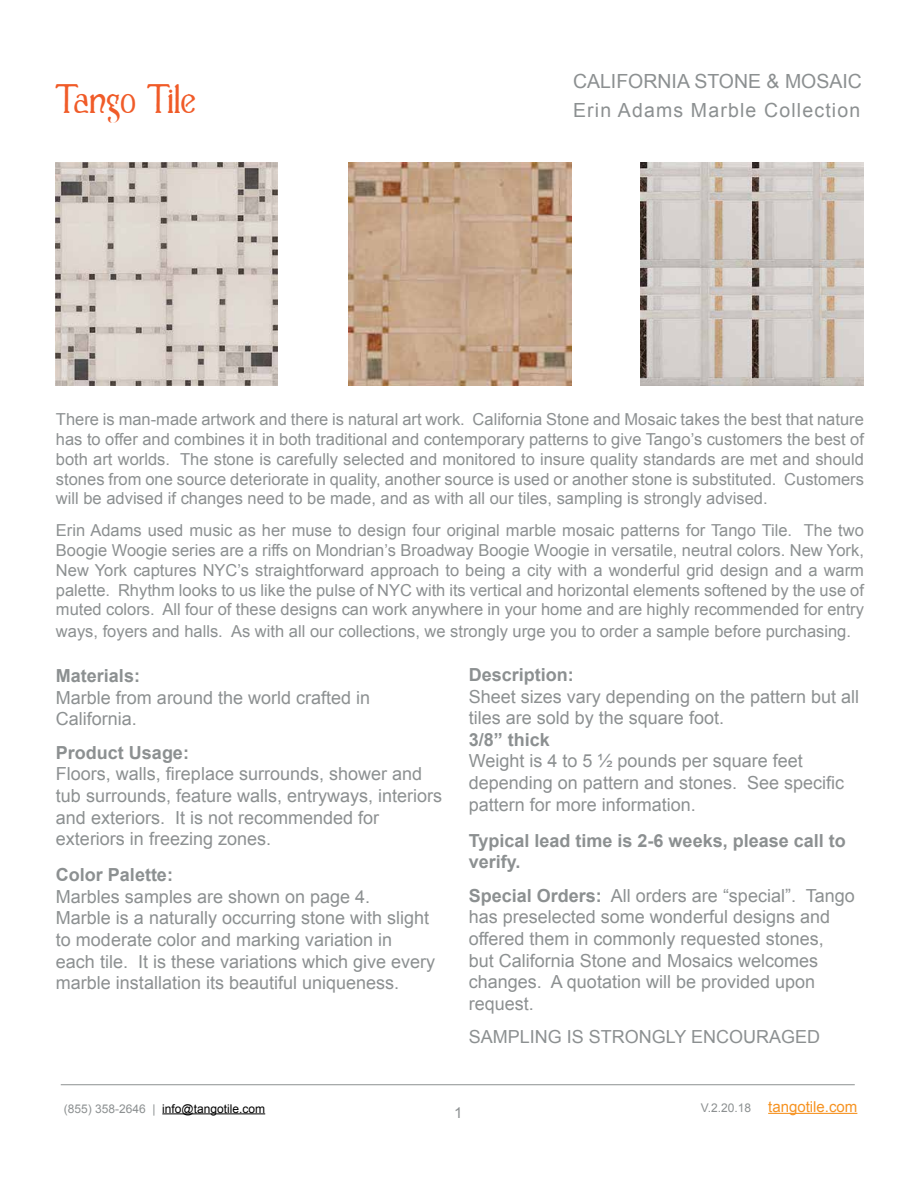
<style>
.page{position:relative;width:918px;height:1188px;background:#fff}
.page>*{position:absolute;margin:0;border:0;box-sizing:border-box;transform-origin:0 0}
.t1{font:34.8px "Casua";letter-spacing:-.015em;color:#f05b28}
.t2{font:19.5px/28.7px "Arial";letter-spacing:.06em;color:#8c9091}
.t3{font:18px/21.6px "Arial";color:#8c9091}
.t4{font:700 18px/21.6px "Arial";color:#8c9091}
.t5{font:16.5px/19.8px "Arial";color:#8c9091;text-align:justify}
.t6{font:15px "Arial";color:#f69322}
.t7{font:15px "Arial";color:#8c9091}
.t8{font:12px "Arial";color:#000}
.t9{font:12px "Arial";color:#8c9091}
.s1{font-weight:700}
.s2{color:#8c9091}
</style>
<div class="page">
<hr style="left:61px;top:1084px;width:794px;height:1px;background:#8c9091">
<hr style="left:768px;top:1113px;width:89px;height:1px;background:#f69322">
<hr style="left:162px;top:1113px;width:103px;height:1px;background:#000">
<img style="left:56px;top:163px;width:222px;height:223px">
<img style="left:349px;top:163px;width:222px;height:223px">
<img style="left:641px;top:163px;width:222px;height:223px">
<h1 class="t1" style="left:55px;top:80px;width:143px">Tango Tile</h1>
<p class="t2" style="left:573px;top:67px;width:290px">CALIFORNIA STONE &amp; MOSAIC<br>Erin Adams Marble Collection</p>
<p class="t5" style="left:56px;top:410px;width:810px">There is man-made artwork and there is natural art work. California Stone and Mosaic takes the best that nature has to offer and combines it in both traditional and contemporary patterns to give Tango’s customers the best of both art worlds. The stone is carefully selected and monitored to insure quality standards are met and should stones from one source deteriorate in quality, another source is used or another stone is substituted. Customers will be advised if changes need to be made, and as with all our tiles, sampling is strongly advised.</p>
<p class="t5" style="left:56px;top:521px;width:810px">Erin Adams used music as her muse to design four original marble mosaic patterns for Tango Tile. The two Boogie Woogie series are a riffs on Mondrian’s Broadway Boogie Woogie in versatile, neutral colors. New York, New York captures NYC’s straightforward approach to being a city with a wonderful grid design and a warm palette. Rhythm looks to us like the pulse of NYC with its vertical and horizontal elements softened by the use of muted colors. All four of these designs can work anywhere in your home and are highly recommended for entry</p>
<p class="t5" style="left:56px;top:621px;width:797px">ways, foyers and halls. As with all our collections, we strongly urge you to order a sample before purchasing.</p>
<p class="t4" style="left:56px;top:665px;width:86px">Materials:</p>
<p class="t3" style="left:56px;top:687px;width:316px">Marble from around the world crafted in<br>California.</p>
<p class="t4" style="left:56px;top:742px;width:135px">Product Usage:</p>
<p class="t3" style="left:56px;top:763px;width:388px">Floors, walls, fireplace surrounds, shower and tub surrounds, feature walls, entryways, interiors and exteriors. It is not recommended for exteriors in freezing zones.</p>
<p class="t4" style="left:56px;top:865px;width:119px">Color Palette:</p>
<p class="t3" style="left:56px;top:886px;width:381px">Marbles samples are shown on page 4.<br>Marble is a naturally occurring stone with slight to moderate color and marking variation in each tile. It is these variations which give every marble installation its beautiful uniqueness.</p>
<p class="t4" style="left:469px;top:664px;width:107px">Description:</p>
<p class="t3" style="left:469px;top:686px;width:392px">Sheet sizes vary depending on the pattern but all tiles are sold by the square foot.</p>
<p class="t4" style="left:469px;top:729px;width:83px">3/8” thick</p>
<p class="t3" style="left:469px;top:750px;width:377px">Weight is 4 to 5 ½ pounds per square feet depending on pattern and stones. See specific pattern for more information.</p>
<p class="t4" style="left:469px;top:830px;width:378px">Typical lead time is 2-6 weeks, please call to verify.</p>
<p class="t3" style="left:469px;top:885px;width:387px"><span class="s1">Special Orders:</span> All orders are “special”. Tango has preselected some wonderful designs and offered them in commonly requested stones,<br>but California Stone and Mosaics welcomes changes. A quotation will be provided upon request.</p>
<p class="t3" style="left:469px;top:1026px;width:353px">SAMPLING IS STRONGLY ENCOURAGED</p>
<p class="t8" style="left:64px;top:1101px;width:203px"><span class="s2">(855) 358-2646 |</span> info@tangotile.com</p>
<p class="t6" style="left:768px;top:1097px;width:91px">tangotile.com</p>
<p class="t9" style="left:701px;top:1100px;width:52px">V.2.20.18</p>
<p class="t7" style="left:454px;top:1103px;width:10px">1</p>
</div>
